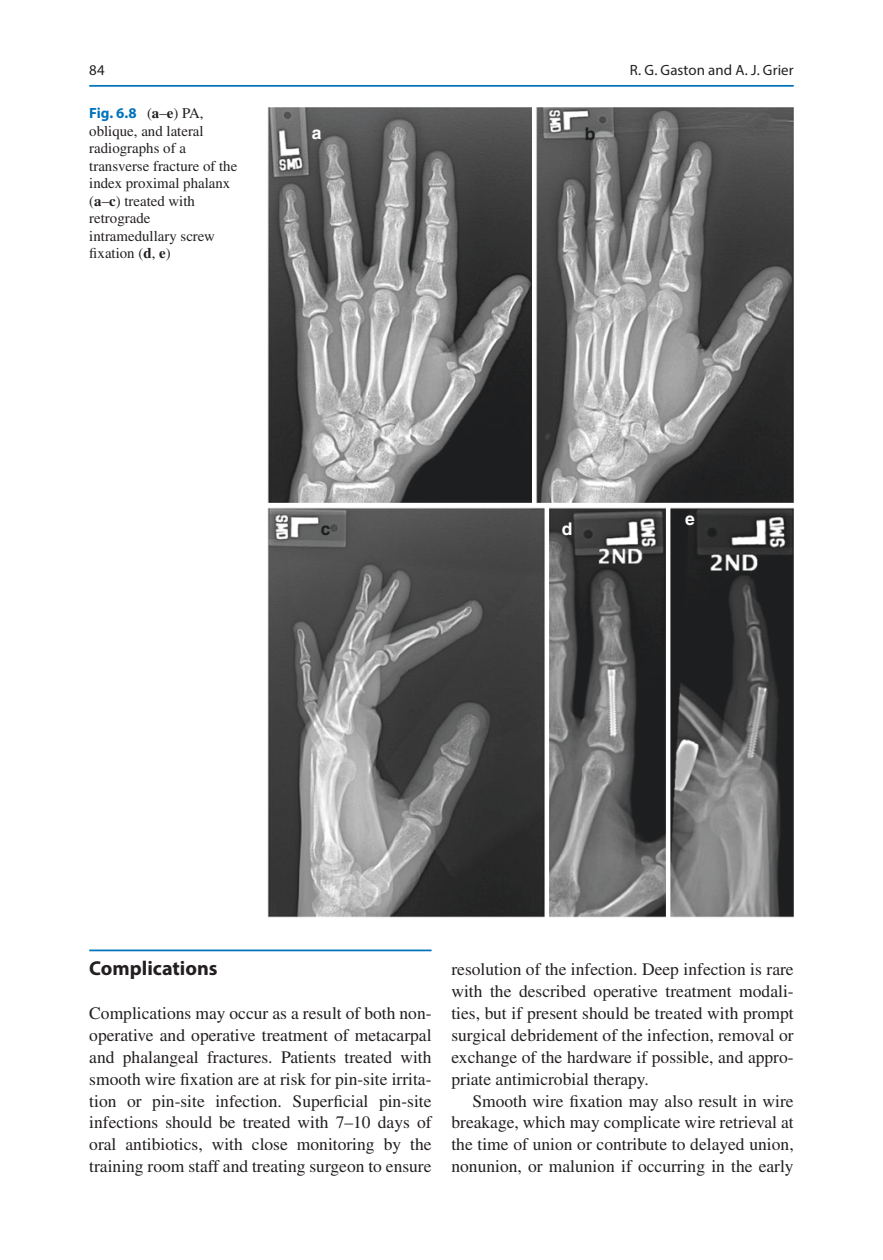
<style>
.page{position:relative;width:883px;height:1260px;background:#fff}
.page>*{position:absolute;margin:0;border:0;box-sizing:border-box;transform-origin:0 0}
.t1{font:700 20.12px "Myriad Pro";color:#231f20}
.t2{font:17.5px/21.9px "Times LT Std";color:#231f20;text-align:justify}
.t3{font:17.5px "Helvetica Bold 7";color:#fff}
.t4{font:17.5px "Helvetica Bold 7";color:#1d1e1f}
.t5{font:14.88px/17.5px "Times LT Std";color:#231f20}
.t6{font:14.88px "Myriad Pro Regular 2";letter-spacing:.01em;color:#231f20}
.t7{font:700 14.88px "Myriad Pro";color:#0073bc}
.t8{font:14.88px "Myriad Pro";color:#231f20}
.s1{font-family:"Times LT Std";font-weight:400;color:#231f20}
.s2{font-family:"Times LT Std";color:#231f20}
.s3{font-weight:700}
</style>
<div class="page">
<hr style="left:89px;top:950px;width:343px;height:1px;background:#0073bc">
<img style="left:268px;top:107px;width:263px;height:396px">
<img style="left:536px;top:107px;width:258px;height:396px">
<img style="left:670px;top:508px;width:124px;height:410px">
<img style="left:268px;top:508px;width:277px;height:410px">
<img style="left:549px;top:508px;width:117px;height:410px">
<hr style="left:89px;top:85px;width:705px;height:2px;background:#0073bc">
<p class="t8" style="left:89px;top:61px;width:17px">84</p>
<p class="t7" style="left:89px;top:104px;width:116px">Fig. 6.8 <span class="s1">(</span><span class="s2">a</span><span class="s1">–</span><span class="s2">e</span><span class="s1">) PA,</span></p>
<p class="t5" style="left:89px;top:122px;width:150px">oblique, and lateral radiographs of a transverse fracture of the index proximal phalanx (<span class="s3">a</span>–<span class="s3">c</span>) treated with retrograde intramedullary screw fixation (<span class="s3">d</span>, <span class="s3">e</span>)</p>
<p class="t3" style="left:312px;top:122px;width:11px">a</p>
<p class="t4" style="left:585px;top:123px;width:12px">b</p>
<p class="t6" style="left:630px;top:61px;width:166px">R. G. Gaston and A. J. Grier</p>
<p class="t4" style="left:321px;top:518px;width:11px">c</p>
<p class="t3" style="left:562px;top:518px;width:12px">d</p>
<p class="t3" style="left:685px;top:508px;width:11px">e</p>
<p class="t1" style="left:89px;top:955px;width:130px">Complications</p>
<p class="t2" style="left:89px;top:1002px;width:344px">Complications may occur as a result of both non&shy;operative and operative treatment of metacarpal and phalangeal fractures. Patients treated with smooth wire fixation are at risk for pin-site irrita&shy;tion or pin-site infection. Superficial pin-site infections should be treated with 7–10 days of oral antibiotics, with close monitoring by the training room staff and treating surgeon to ensure</p>
<p class="t2" style="left:451px;top:958px;width:344px">resolution of the infection. Deep infection is rare with the described operative treatment modali&shy;ties, but if present should be treated with prompt surgical debridement of the infection, removal or exchange of the hardware if possible, and appro&shy;priate antimicrobial therapy.</p>
<p class="t2" style="left:451px;top:1090px;width:344px;text-indent:21px">Smooth wire fixation may also result in wire breakage, which may complicate wire retrieval at the time of union or contribute to delayed union, nonunion, or malunion if occurring in the early</p>
</div>
